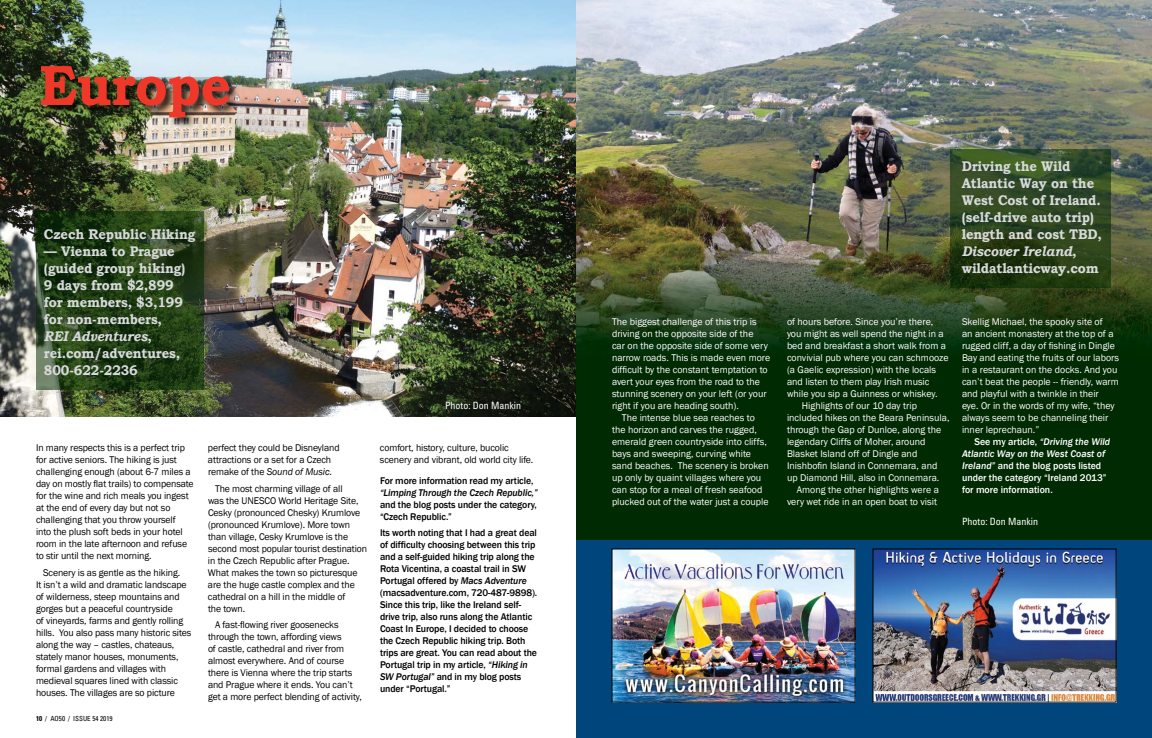
<style>
.page{position:relative;width:1152px;height:738px;background:#fff}
.page>*{position:absolute;margin:0;border:0;box-sizing:border-box;transform-origin:0 0}
.t1{font:700 57px "Bookman Old Style";letter-spacing:-.01em;color:#ef3829;scale:.93 1}
.t2{font:700 14px/17px "Bookman Old Style";letter-spacing:-.01em;color:#d7d9da;scale:.93 1}
.t3{font:10px/12px "Franklin Gothic";letter-spacing:-.01em;color:#000}
.t4{font:10px/12px "Franklin Gothic";color:#fff}
.t5{font:500 10px/12px "Franklin Gothic";letter-spacing:-.01em;color:#000}
.t6{font:500 10px/12px "Franklin Gothic";color:#fff}
.t7{font:italic 500 10px "Franklin Gothic";letter-spacing:-.01em;color:#000}
.t8{font:condensed 10px "Univers";color:#fff}
.t9{font:condensed 7px "Univers LT Std";color:#000}
.s1{font-style:italic}
.s2{font-weight:700}
</style>
<div class="page">
<div style="left:576px;top:540px;width:576px;height:198px;background:#00457b"></div>
<img style="left:576px;top:0;width:576px;height:540px">
<img style="left:0;top:0;width:576px;height:417px">
<svg style="left:950px;top:149px;width:160px;height:139px;background:#2c441d"></svg>
<svg style="left:36px;top:211px;width:167px;height:179px;background:#233e17"></svg>
<img style="left:875px;top:551px;width:239px;height:149px">
<img style="left:614px;top:551px;width:239px;height:149px">
<svg style="left:39px;top:64px;width:34px;height:44px"></svg>
<div style="left:41px;top:66px;width:199px;height:62px;background:#000;opacity:.75"></div>
<h1 class="t1" style="left:39px;top:51px;width:208px">Europe</h1>
<h2 class="t2" style="left:44px;top:225px;width:164px">Czech Republic Hiking</h2>
<h2 class="t2" style="left:44px;top:242px;width:154px">— Vienna to Prague (guided group hiking)<br>9 days from $2,899 for members, $3,199 for non-members,<br><span class="s1">REI Adventures</span>, rei.com/adventures,<br>800-622-2236</h2>
<p class="t8" style="left:445px;top:399px;width:78px">Photo: Don Mankin</p>
<p class="t3" style="left:36px;top:442px;width:159px">In many respects this is a perfect trip for active seniors. The hiking is just challenging enough (about 6-7 miles a day on mostly flat trails) to compensate for the wine and rich meals you ingest at the end of every day but not so challenging that you throw yourself<br>into the plush soft beds in your hotel room in the late afternoon and refuse to stir until the next morning.</p>
<p class="t3" style="left:36px;top:567px;width:157px;text-indent:7px">Scenery is as gentle as the hiking.<br>It isn’t a wild and dramatic landscape of wilderness, steep mountains and gorges but a peaceful countryside<br>of vineyards, farms and gently rolling hills. You also pass many historic sites along the way – castles, chateaus, stately manor houses, monuments, formal gardens and villages with medieval squares lined with classic houses. The villages are so picture</p>
<p class="t9" style="left:36px;top:714px;width:78px"><span class="s2">10</span> / AO50 / ISSUE 54 2019</p>
<p class="t3" style="left:208px;top:442px;width:133px">perfect they could be Disneyland attractions or a set for a Czech remake of the <span class="s1">Sound of Music</span>.</p>
<p class="t3" style="left:208px;top:483px;width:161px;text-indent:7px">The most charming village of all<br>was the UNESCO World Heritage Site,<br>Cesky (pronounced Chesky) Krumlove (pronounced Krumlove). More town than village, Cesky Krumlove is the second most popular tourist destination in the Czech Republic after Prague.<br>What makes the town so picturesque are the huge castle complex and the cathedral on a hill in the middle of<br>the town.</p>
<p class="t3" style="left:208px;top:619px;width:155px;text-indent:7px">A fast-flowing river goosenecks through the town, affording views<br>of castle, cathedral and river from almost everywhere. And of course there is Vienna where the trip starts and Prague where it ends. You can’t get a more perfect blending of activity,</p>
<p class="t3" style="left:380px;top:442px;width:155px">comfort, history, culture, bucolic scenery and vibrant, old world city life.</p>
<p class="t5" style="left:380px;top:475px;width:155px">For more information read my article,</p>
<p class="t7" style="left:380px;top:486px;width:159px">“Limping Through the Czech Republic,”</p>
<p class="t5" style="left:380px;top:499px;width:158px">and the blog posts under the category, “Czech Republic.”</p>
<p class="t5" style="left:380px;top:527px;width:159px">Its worth noting that I had a great deal of difficulty choosing between this trip and a self-guided hiking trip along the Rota Vicentina, a coastal trail in SW Portugal offered by <span class="s1">Macs Adventure </span>(macsadventure.com, 720-487-9898).<br>Since this trip, like the Ireland self&shy;drive trip, also runs along the Atlantic Coast In Europe, I decided to choose the Czech Republic hiking trip. Both trips are great. You can read about the Portugal trip in my article, <span class="s1">“Hiking in SW Portugal”</span> and in my blog posts under “Portugal.”</p>
<p class="t4" style="left:612px;top:316px;width:146px">The biggest challenge of this trip is</p>
<p class="t4" style="left:612px;top:328px;width:143px">driving on the opposite side of the</p>
<p class="t4" style="left:612px;top:340px;width:157px">car on the opposite side of some very</p>
<p class="t4" style="left:612px;top:352px;width:160px">narrow roads. This is made even more</p>
<p class="t4" style="left:612px;top:364px;width:157px">difficult by the constant temptation to</p>
<p class="t4" style="left:612px;top:376px;width:150px">avert your eyes from the road to the</p>
<p class="t4" style="left:612px;top:388px;width:156px">stunning scenery on your left (or your</p>
<p class="t4" style="left:612px;top:400px;width:128px">right if you are heading south).</p>
<p class="t4" style="left:622px;top:412px;width:134px">The intense blue sea reaches to</p>
<p class="t4" style="left:612px;top:424px;width:146px">the horizon and carves the rugged,</p>
<p class="t4" style="left:612px;top:436px;width:156px">emerald green countryside into cliffs,</p>
<p class="t4" style="left:612px;top:448px;width:141px">bays and sweeping, curving white</p>
<p class="t4" style="left:612px;top:460px;width:158px">sand beaches. The scenery is broken</p>
<p class="t4" style="left:612px;top:472px;width:151px">up only by quaint villages where you</p>
<p class="t4" style="left:612px;top:484px;width:152px">can stop for a meal of fresh seafood</p>
<p class="t4" style="left:612px;top:496px;width:158px">plucked out of the water just a couple</p>
<h2 class="t2" style="left:962px;top:157px;width:152px">Driving the Wild<br>Atlantic Way on the<br>West Cost of Ireland. (self-drive auto trip) length and cost TBD,<br><span class="s1">Discover Ireland</span>, wildatlanticway.com</h2>
<p class="t4" style="left:787px;top:316px;width:148px">of hours before. Since you’re there,</p>
<p class="t4" style="left:787px;top:328px;width:158px">you might as well spend the night in a</p>
<p class="t4" style="left:787px;top:340px;width:161px">bed and breakfast a short walk from a</p>
<p class="t4" style="left:787px;top:352px;width:163px">convivial pub where you can schmooze</p>
<p class="t4" style="left:787px;top:364px;width:151px">(a Gaelic expression) with the locals</p>
<p class="t4" style="left:787px;top:376px;width:144px">and listen to them play Irish music</p>
<p class="t4" style="left:787px;top:388px;width:152px">while you sip a Guinness or whiskey.</p>
<p class="t4" style="left:802px;top:400px;width:117px">Highlights of our 10 day trip</p>
<p class="t4" style="left:787px;top:412px;width:164px">included hikes on the Beara Peninsula,</p>
<p class="t4" style="left:787px;top:424px;width:156px">through the Gap of Dunloe, along the</p>
<p class="t4" style="left:787px;top:436px;width:140px">legendary Cliffs of Moher, around</p>
<p class="t4" style="left:787px;top:448px;width:132px">Blasket Island off of Dingle and</p>
<p class="t4" style="left:787px;top:460px;width:152px">Inishbofin Island in Connemara, and</p>
<p class="t4" style="left:787px;top:472px;width:154px">up Diamond Hill, also in Connemara.</p>
<p class="t4" style="left:797px;top:484px;width:144px">Among the other highlights were a</p>
<p class="t4" style="left:787px;top:496px;width:152px">very wet ride in an open boat to visit</p>
<p class="t4" style="left:962px;top:316px;width:159px">Skellig Michael, the spooky site of<br>an ancient monastery at the top of a rugged cliff, a day of fishing in Dingle Bay and eating the fruits of our labors in a restaurant on the docks. And you can’t beat the people -- friendly, warm and playful with a twinkle in their<br>eye. Or in the words of my wife, “they always seem to be channeling their inner leprechaun.”</p>
<p class="t6" style="left:962px;top:436px;width:150px;text-indent:12px">See my article, <span class="s1">“Driving the Wild<br>Atlantic Way on the West Coast of<br>Ireland”</span> and the blog posts listed under the category “Ireland 2013” for more information.</p>
<p class="t8" style="left:962px;top:515px;width:78px">Photo: Don Mankin</p>
</div>
